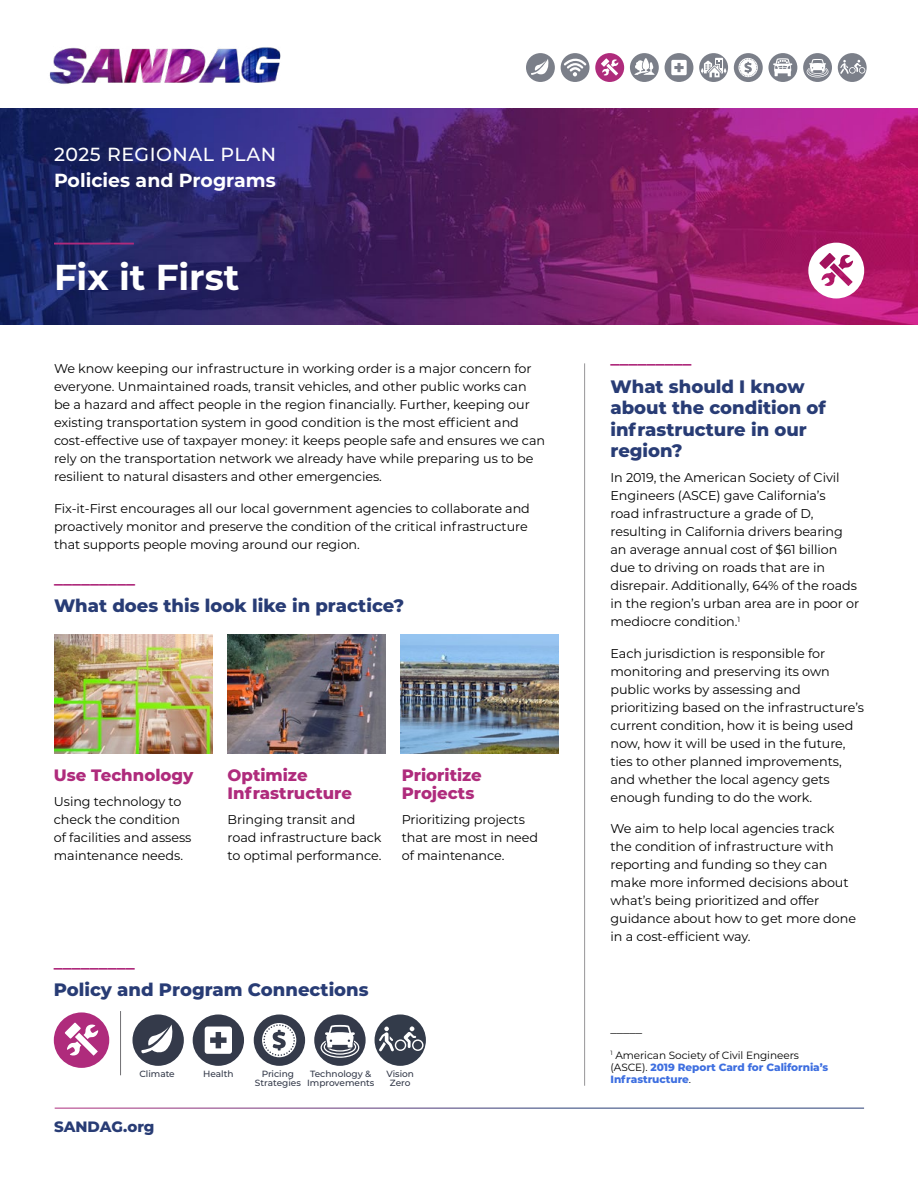
<style>
.page{position:relative;width:918px;height:1188px;background:#fff}
.page>*{position:absolute;margin:0;border:0;box-sizing:border-box;transform-origin:0 0}
.t1{font:700 36px "Montserrat";color:#fff}
.t2{font:700 18.9px "Montserrat";color:#fff}
.t3{font:500 18.9px "Montserrat";letter-spacing:.03em;color:#fff}
.t4{font:800 18px/21.6px "Montserrat";color:#283c75}
.t5{font:700 18px "Montserrat";color:#af2b7c}
.t6{font:800 16.5px/18px "Montserrat";color:#af2b7c}
.t7{font:800 15px "Montserrat";color:#283c75}
.t8{font:12.75px/18px "Montserrat";letter-spacing:-.005em;color:#000}
.t9{font:800 10.5px/12px "Montserrat";letter-spacing:-.005em;color:#3e6fe0}
.t10{font:500 9px/9px "Montserrat";color:#343a4a;text-align:center}
.s1{font-weight:400;color:#000}
</style>
<div class="page">
<svg style="left:54px;top:1012px;width:55px;height:56px"></svg>
<img style="left:0;top:108px;width:918px;height:216px">
<img style="left:49px;top:47px;width:232px;height:37px">
<hr style="left:54px;top:243px;width:80px;height:2px;background:#af2b7c">
<hr style="left:120px;top:1011px;width:1px;height:64px;background:#717074">
<svg style="left:132px;top:1014px;width:52px;height:52px"></svg>
<hr style="left:584px;top:363px;width:1px;height:723px;background:#717074">
<svg style="left:526px;top:53px;width:29px;height:29px"></svg>
<svg style="left:665px;top:53px;width:28px;height:29px"></svg>
<svg style="left:630px;top:53px;width:29px;height:29px"></svg>
<svg style="left:838px;top:53px;width:29px;height:29px"></svg>
<svg style="left:803px;top:53px;width:29px;height:29px"></svg>
<svg style="left:561px;top:53px;width:63px;height:29px"></svg>
<svg style="left:699px;top:53px;width:29px;height:29px"></svg>
<svg style="left:734px;top:53px;width:63px;height:29px"></svg>
<svg style="left:808px;top:243px;width:56px;height:55px"></svg>
<img style="left:54px;top:635px;width:158px;height:119px">
<img style="left:227px;top:635px;width:159px;height:119px">
<img style="left:401px;top:635px;width:158px;height:119px">
<svg style="left:193px;top:1014px;width:51px;height:52px"></svg>
<svg style="left:254px;top:1014px;width:51px;height:52px"></svg>
<svg style="left:314px;top:1014px;width:52px;height:52px"></svg>
<svg style="left:375px;top:1014px;width:51px;height:52px"></svg>
<h2 class="t3" style="left:54px;top:141px;width:224px">2025 REGIONAL PLAN</h2>
<h2 class="t2" style="left:54px;top:166px;width:223px">Policies and Programs</h2>
<h1 class="t1" style="left:54px;top:251px;width:187px">Fix it First</h1>
<p class="t8" style="left:54px;top:359px;width:493px">We know keeping our infrastructure in working order is a major concern for everyone. Unmaintained roads, transit vehicles, and other public works can be a hazard and affect people in the region financially. Further, keeping our existing transportation system in good condition is the most efficient and cost-effective use of taxpayer money: it keeps people safe and ensures we can rely on the transportation network we already have while preparing us to be resilient to natural disasters and other emergencies.</p>
<p class="t8" style="left:54px;top:499px;width:477px">Fix-it-First encourages all our local government agencies to collaborate and proactively monitor and preserve the condition of the critical infrastructure that supports people moving around our region.</p>
<h3 class="t5" style="left:54px;top:564px;width:82px">_________</h3>
<h3 class="t4" style="left:54px;top:594px;width:352px">What does this look like in practice?</h3>
<p class="t6" style="left:54px;top:765px;width:141px">Use Technology</p>
<p class="t8" style="left:54px;top:792px;width:139px">Using technology to check the condition of facilities and assess maintenance needs.</p>
<p class="t6" style="left:228px;top:765px;width:126px">Optimize<br>Infrastructure</p>
<p class="t8" style="left:228px;top:810px;width:155px">Bringing transit and road infrastructure back to optimal performance.</p>
<p class="t6" style="left:402px;top:765px;width:82px">Prioritize<br>Projects</p>
<p class="t8" style="left:402px;top:810px;width:138px">Prioritizing projects that are most in need of maintenance.</p>
<h3 class="t5" style="left:54px;top:949px;width:83px">_________</h3>
<h3 class="t4" style="left:54px;top:978px;width:316px">Policy and Program Connections</h3>
<p class="t10" style="left:139px;top:1069px;width:37px">Climate</p>
<p class="t7" style="left:54px;top:1116px;width:102px">SANDAG.org</p>
<p class="t10" style="left:203px;top:1069px;width:32px">Health</p>
<p class="t10" style="left:255px;top:1069px;width:48px">Pricing<br>Strategies</p>
<p class="t10" style="left:307px;top:1069px;width:69px">Technology &amp;<br>Improvements</p>
<p class="t10" style="left:386px;top:1069px;width:29px">Vision<br>Zero</p>
<h3 class="t5" style="left:610px;top:345px;width:82px">_________</h3>
<h3 class="t4" style="left:610px;top:374px;width:217px">What should I know about the condition of infrastructure in our region?</h3>
<p class="t8" style="left:610px;top:468px;width:250px">In 2019, the American Society of Civil Engineers (ASCE) gave California’s<br>road infrastructure a grade of D, resulting in California drivers bearing an average annual cost of $61 billion due to driving on roads that are in disrepair. Additionally, 64% of the roads in the region’s urban area are in poor or mediocre condition.<sup>1</sup></p>
<p class="t8" style="left:611px;top:644px;width:255px">Each jurisdiction is responsible for monitoring and preserving its own public works by assessing and prioritizing based on the infrastructure’s current condition, how it is being used now, how it will be used in the future, ties to other planned improvements, and whether the local agency gets enough funding to do the work.</p>
<p class="t8" style="left:611px;top:819px;width:247px">We aim to help local agencies track the condition of infrastructure with reporting and funding so they can make more informed decisions about what’s being prioritized and offer guidance about how to get more done in a cost-efficient way.</p>
<p class="t8" style="left:611px;top:1020px;width:33px">_____</p>
<p class="t9" style="left:610px;top:1049px;width:219px"><sup>1</sup> <span class="s1">American Society of Civil Engineers (ASCE).</span> 2019 Report Card for California’s<br>Infrastructure<span class="s1">.</span></p>
</div>
